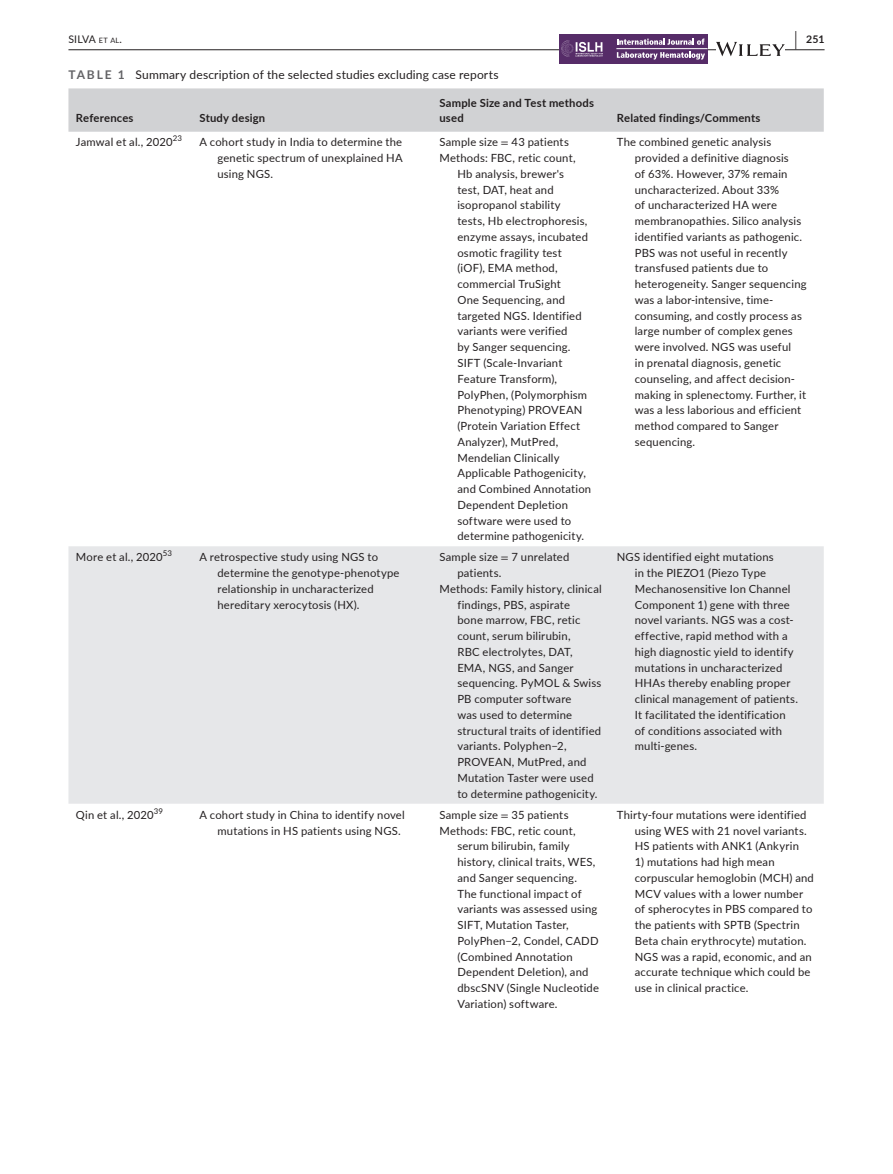
<style>
.page{position:relative;width:893px;height:1174px;background:#fff}
.page>*{position:absolute;margin:0;border:0;box-sizing:border-box;transform-origin:0 0}
.t1{font:12px "Lato";letter-spacing:.015em;color:#231f20}
.t2{font:11.25px/15.8px "Lato";letter-spacing:.015em;color:#231f20}
.t3{font:700 11.25px/15.8px "Lato";letter-spacing:.02em;color:#231f20}
.t4{font:10.5px "Lato";letter-spacing:-.01em;color:#231f20}
.t5{font:700 10.5px "Lato";color:#231f20}
.t6{font:7.8px "Lato";color:#231f20}
.s1{font-size:7.35px}
.s2{font-size:19.5px}
.s3{font-weight:700;color:#636366}
.s4{font-family:"STIX"}
</style>
<div class="page">
<hr style="left:68px;top:49px;width:756px;height:1px;background:#231f20">
<div style="left:559px;top:34px;width:149px;height:30px;background:#562c68"></div>
<img style="left:561px;top:41px;width:42px;height:16px">
<svg style="left:617px;top:39px;width:87px;height:6px"></svg>
<svg style="left:617px;top:52px;width:88px;height:8px"></svg>
<hr style="left:616px;top:48px;width:92px;height:1px;background:#fff">
<svg style="left:716px;top:42px;width:69px;height:14px"></svg>
<div style="left:68px;top:88px;width:756px;height:44px;background:#d1d2d4"></div>
<div style="left:68px;top:546px;width:756px;height:257px;background:#e6e7e9"></div>
<p class="t4" style="left:68px;top:31px;width:55px">SILVA <span class="s1">et al</span>.</p>
<p class="t5" style="left:795px;top:31px;width:31px"><span class="s2">|</span> 251</p>
<p class="t1" style="left:68px;top:66px;width:432px"><span class="s3">TABLE 1</span> Summary description of the selected studies excluding case reports</p>
<p class="t3" style="left:76px;top:110px;width:59px">References</p>
<p class="t3" style="left:199px;top:110px;width:67px">Study design</p>
<p class="t3" style="left:439px;top:94px;width:156px">Sample Size and Test methods used</p>
<p class="t3" style="left:617px;top:110px;width:145px">Related findings/Comments</p>
<p class="t2" style="left:76px;top:134px;width:98px">Jamwal et al., 2020</p>
<p class="t6" style="left:173px;top:133px;width:11px">23</p>
<p class="t2" style="left:217px;top:134px;width:187px;text-align:justify;text-indent:-18px">A cohort study in India to determine the genetic spectrum of unexplained HA using NGS.</p>
<p class="t2" style="left:439px;top:134px;width:131px">Sample size <span class="s4">=</span> 43 patients</p>
<p class="t2" style="left:439px;top:150px;width:138px">Methods: FBC, retic count,</p>
<p class="t2" style="left:457px;top:165px;width:108px">Hb analysis, brewer's</p>
<p class="t2" style="left:457px;top:181px;width:98px">test, DAT, heat and</p>
<p class="t2" style="left:457px;top:197px;width:105px">isopropanol stability</p>
<p class="t2" style="left:457px;top:213px;width:132px">tests, Hb electrophoresis,</p>
<p class="t2" style="left:457px;top:228px;width:132px">enzyme assays, incubated</p>
<p class="t2" style="left:457px;top:244px;width:106px">osmotic fragility test</p>
<p class="t2" style="left:457px;top:260px;width:102px">(iOF), EMA method,</p>
<p class="t2" style="left:457px;top:276px;width:105px">commercial TruSight</p>
<p class="t2" style="left:457px;top:291px;width:109px">One Sequencing, and</p>
<p class="t2" style="left:457px;top:307px;width:126px">targeted NGS. Identified</p>
<p class="t2" style="left:457px;top:323px;width:112px">variants were verified</p>
<p class="t2" style="left:457px;top:339px;width:115px">by Sanger sequencing.</p>
<p class="t2" style="left:457px;top:354px;width:106px">SIFT (Scale-Invariant</p>
<p class="t2" style="left:457px;top:370px;width:101px">Feature Transform),</p>
<p class="t2" style="left:457px;top:386px;width:131px">PolyPhen, (Polymorphism</p>
<p class="t2" style="left:457px;top:402px;width:127px">Phenotyping) PROVEAN</p>
<p class="t2" style="left:457px;top:417px;width:124px">(Protein Variation Effect</p>
<p class="t2" style="left:457px;top:433px;width:102px">Analyzer), MutPred,</p>
<p class="t2" style="left:457px;top:449px;width:104px">Mendelian Clinically</p>
<p class="t2" style="left:457px;top:465px;width:130px">Applicable Pathogenicity,</p>
<p class="t2" style="left:457px;top:480px;width:135px">and Combined Annotation</p>
<p class="t2" style="left:457px;top:496px;width:112px">Dependent Depletion</p>
<p class="t2" style="left:457px;top:512px;width:115px">software were used to</p>
<p class="t2" style="left:457px;top:528px;width:128px">determine pathogenicity.</p>
<p class="t2" style="left:76px;top:549px;width:88px">More et al., 2020</p>
<p class="t6" style="left:163px;top:548px;width:11px">53</p>
<p class="t2" style="left:217px;top:549px;width:184px;text-indent:-18px">A retrospective study using NGS to determine the genotype-phenotype relationship in uncharacterized hereditary xerocytosis (HX).</p>
<p class="t2" style="left:439px;top:549px;width:131px">Sample size <span class="s4">=</span> 7 unrelated</p>
<p class="t2" style="left:457px;top:564px;width:46px">patients.</p>
<p class="t2" style="left:439px;top:580px;width:164px">Methods: Family history, clinical</p>
<p class="t2" style="left:457px;top:596px;width:114px">findings, PBS, aspirate</p>
<p class="t2" style="left:457px;top:612px;width:124px">bone marrow, FBC, retic</p>
<p class="t2" style="left:457px;top:627px;width:115px">count, serum bilirubin,</p>
<p class="t2" style="left:457px;top:643px;width:117px">RBC electrolytes, DAT,</p>
<p class="t2" style="left:457px;top:659px;width:118px">EMA, NGS, and Sanger</p>
<p class="t2" style="left:457px;top:675px;width:145px">sequencing. PyMOL &amp; Swiss</p>
<p class="t2" style="left:457px;top:690px;width:116px">PB computer software</p>
<p class="t2" style="left:457px;top:706px;width:116px">was used to determine</p>
<p class="t2" style="left:457px;top:722px;width:145px">structural traits of identified</p>
<p class="t2" style="left:457px;top:738px;width:111px">variants. Polyphen−2,</p>
<p class="t2" style="left:457px;top:753px;width:131px">PROVEAN, MutPred, and</p>
<p class="t2" style="left:457px;top:769px;width:138px">Mutation Taster were used</p>
<p class="t2" style="left:457px;top:785px;width:142px">to determine pathogenicity.</p>
<p class="t2" style="left:76px;top:806px;width:79px">Qin et al., 2020</p>
<p class="t6" style="left:154px;top:805px;width:11px">39</p>
<p class="t2" style="left:217px;top:806px;width:189px;text-indent:-18px">A cohort study in China to identify novel mutations in HS patients using NGS.</p>
<p class="t2" style="left:439px;top:806px;width:131px">Sample size <span class="s4">=</span> 35 patients</p>
<p class="t2" style="left:439px;top:822px;width:138px">Methods: FBC, retic count,</p>
<p class="t2" style="left:457px;top:838px;width:114px">serum bilirubin, family</p>
<p class="t2" style="left:457px;top:853px;width:140px">history, clinical traits, WES,</p>
<p class="t2" style="left:457px;top:869px;width:121px">and Sanger sequencing.</p>
<p class="t2" style="left:457px;top:885px;width:126px">The functional impact of</p>
<p class="t2" style="left:457px;top:901px;width:141px">variants was assessed using</p>
<p class="t2" style="left:457px;top:916px;width:113px">SIFT, Mutation Taster,</p>
<p class="t2" style="left:457px;top:932px;width:143px">PolyPhen−2, Condel, CADD</p>
<p class="t2" style="left:457px;top:948px;width:117px">(Combined Annotation</p>
<p class="t2" style="left:457px;top:964px;width:133px">Dependent Deletion), and</p>
<p class="t2" style="left:457px;top:979px;width:143px">dbscSNV (Single Nucleotide</p>
<p class="t2" style="left:457px;top:995px;width:102px">Variation) software.</p>
<p class="t2" style="left:635px;top:134px;width:173px;text-indent:-18px">The combined genetic analysis provided a definitive diagnosis<br>of 63%. However, 37% remain uncharacterized. About 33%<br>of uncharacterized HA were membranopathies. Silico analysis identified variants as pathogenic.<br>PBS was not useful in recently transfused patients due to heterogeneity. Sanger sequencing was a labor-intensive, time&shy;consuming, and costly process as large number of complex genes were involved. NGS was useful<br>in prenatal diagnosis, genetic counseling, and affect decision&shy;making in splenectomy. Further, it was a less laborious and efficient method compared to Sanger sequencing.</p>
<p class="t2" style="left:635px;top:549px;width:165px;text-indent:-18px">NGS identified eight mutations<br>in the PIEZO1 (Piezo Type<br>Mechanosensitive Ion Channel<br>Component 1) gene with three novel variants. NGS was a cost&shy;effective, rapid method with a high diagnostic yield to identify mutations in uncharacterized<br>HHAs thereby enabling proper clinical management of patients.<br>It facilitated the identification of conditions associated with multi-genes.</p>
<p class="t2" style="left:635px;top:806px;width:174px;text-align:justify;text-indent:-18px">Thirty-four mutations were identified using WES with 21 novel variants.<br>HS patients with ANK1 (Ankyrin</p>
<p class="t2" style="left:635px;top:853px;width:181px">1) mutations had high mean corpuscular hemoglobin (MCH) and<br>MCV values with a lower number of spherocytes in PBS compared to the patients with SPTB (Spectrin<br>Beta chain erythrocyte) mutation.<br>NGS was a rapid, economic, and an accurate technique which could be use in clinical practice.</p>
</div>
